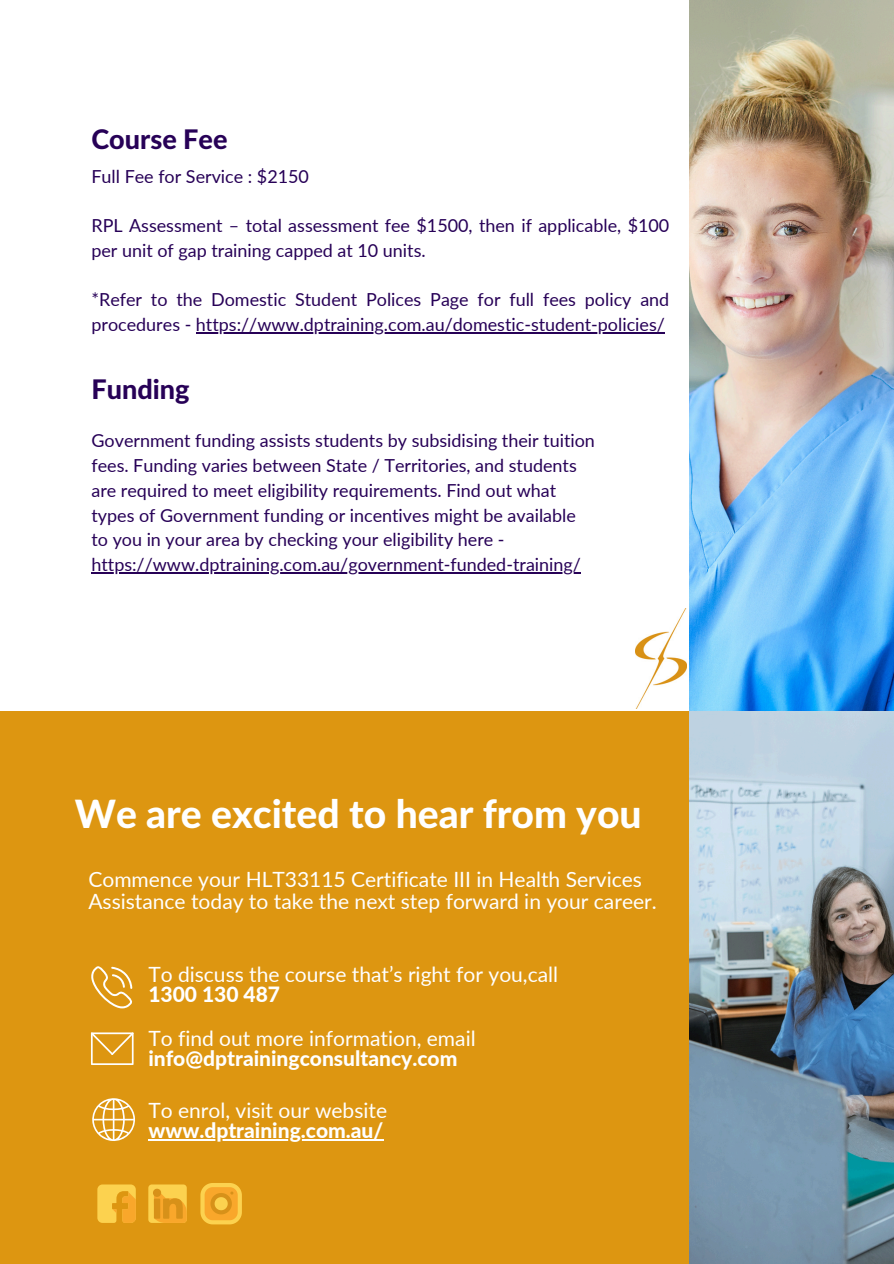
<style>
.page{position:relative;width:894px;height:1264px;background:#fff}
.page>*{position:absolute;margin:0;border:0;box-sizing:border-box;transform-origin:0 0}
.t1{font:800 39px "Lato Latin";color:#fff}
.t2{font:800 27px "Lato Latin";color:#270157}
.t3{font:21px/20.2px "Lato";color:#fff}
.t4{font:800 21px "Lato";color:#fff}
.t5{font:18px/24.8px "Lato";color:#270157}
.s1{font-weight:800}
</style>
<div class="page">
<div style="left:0;top:711px;width:688px;height:552px;background:#dd9611"></div>
<img style="left:689px;top:0;width:204px;height:711px">
<img style="left:688px;top:711px;width:205px;height:552px">
<svg style="left:91px;top:966px;width:42px;height:42px"></svg>
<svg style="left:92px;top:1098px;width:43px;height:43px"></svg>
<svg style="left:91px;top:1032px;width:43px;height:32px"></svg>
<img style="left:635px;top:608px;width:51px;height:100px">
<svg style="left:200px;top:1183px;width:42px;height:41px"></svg>
<svg style="left:148px;top:1184px;width:38px;height:38px"></svg>
<svg style="left:97px;top:1184px;width:39px;height:38px"></svg>
<hr style="left:148px;top:1138px;width:235px;height:2px;background:#fff">
<hr style="left:91px;top:572px;width:490px;height:1px;background:#270157">
<hr style="left:196px;top:332px;width:468px;height:1px;background:#270157">
<p class="t2" style="left:91px;top:127px;width:137px">Course Fee</p>
<p class="t5" style="left:91px;top:163px;width:219px">Full Fee for Service : $2150</p>
<h3 class="t5" style="left:91px;top:213px;width:579px">RPL Assessment – total assessment fee $1500, then if applicable, $100 per unit of gap training capped at 10 units.</h3>
<p class="t5" style="left:91px;top:287px;width:579px">*Refer to the Domestic Student Polices Page for full fees policy and procedures - https://www.dptraining.com.au/domestic-student-policies/</p>
<h3 class="t2" style="left:91px;top:377px;width:99px">Funding</h3>
<p class="t5" style="left:91px;top:428px;width:505px">Government funding assists students by subsidising their tuition fees. Funding varies between State / Territories, and students</p>
<p class="t5" style="left:91px;top:477px;width:466px">are required to meet eligibility requirements. Find out what</p>
<h3 class="t5" style="left:91px;top:502px;width:486px">types of Government funding or incentives might be available</h3>
<p class="t5" style="left:91px;top:527px;width:414px">to you in your area by checking your eligibility here -</p>
<h3 class="t5" style="left:91px;top:552px;width:491px">https://www.dptraining.com.au/government-funded-training/</h3>
<p class="t1" style="left:75px;top:796px;width:568px">We are excited to hear from you</p>
<p class="t3" style="left:88px;top:867px;width:569px;line-height:22.5px">Commence your HLT33115 Certificate III in Health Services<br>Assistance today to take the next step forward in your career.</p>
<h2 class="t3" style="left:148px;top:963px;width:411px">To discuss the course that’s right for you,call<br><span class="s1">1300 130 487</span></h2>
<p class="t3" style="left:148px;top:1027px;width:329px">To find out more information, email <span class="s1">info@dptrainingconsultancy.com</span></p>
<p class="t3" style="left:148px;top:1099px;width:240px">To enrol, visit our website</p>
<p class="t4" style="left:148px;top:1117px;width:236px">www.dptraining.com.au/</p>
</div>
